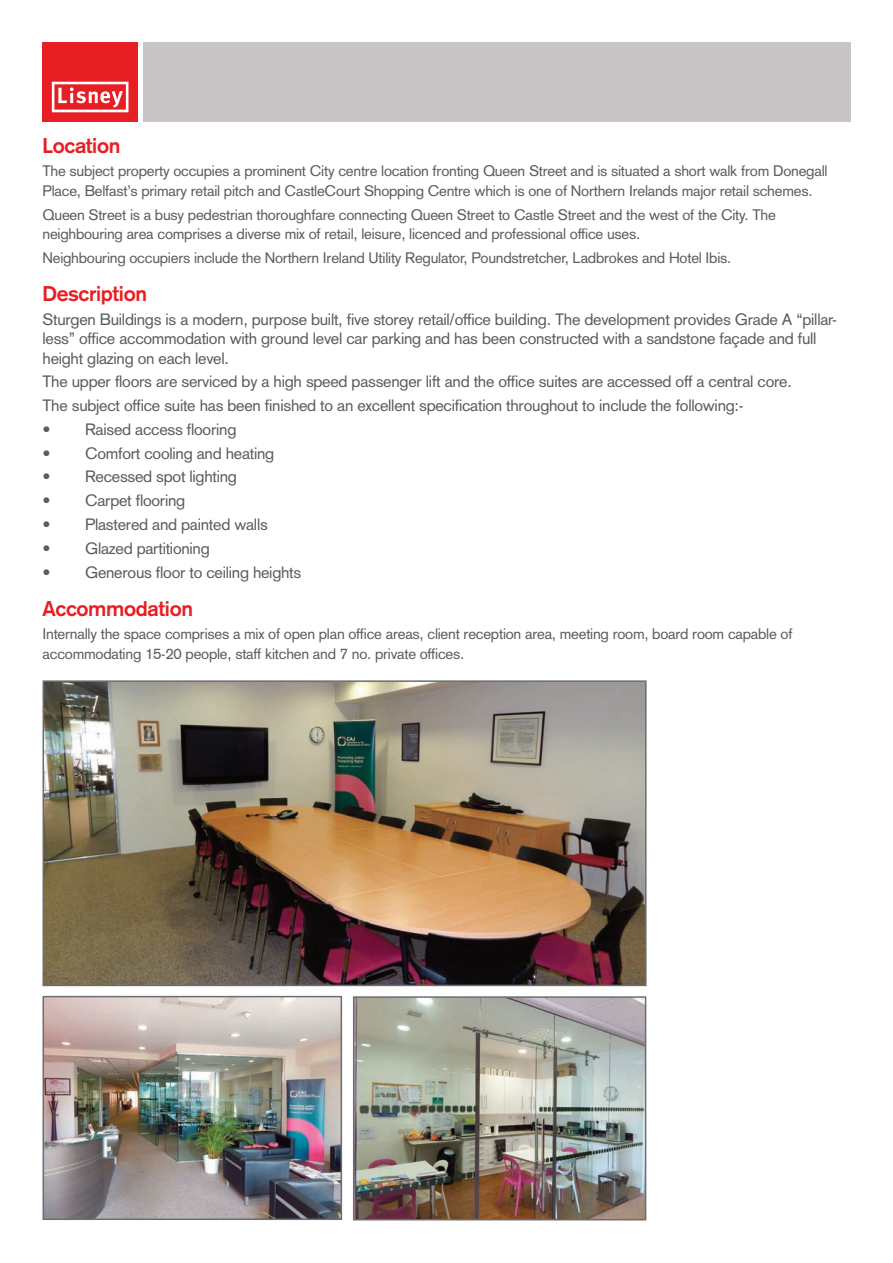
<style>
.page{position:relative;width:893px;height:1263px;background:#fff}
.page>*{position:absolute;margin:0;border:0;box-sizing:border-box;transform-origin:0 0}
.t1{font:700 21px "Akzidenz Grotesk";letter-spacing:-.015em;color:#e71e24}
.t2{font:16.2px/19.5px "Akzidenz Grotesk";letter-spacing:-.015em;color:#5c5b60}
.t3{font:15px/19.5px "Akzidenz Grotesk";letter-spacing:-.015em;color:#5c5b60}
</style>
<div class="page">
<img style="left:46px;top:999px;width:293px;height:218px">
<div style="left:43px;top:996px;width:299px;height:224px;border:2px solid #6c6d70"></div>
<img style="left:356px;top:999px;width:287px;height:218px">
<div style="left:353px;top:996px;width:293px;height:224px;border:2px solid #6c6d70"></div>
<img style="left:46px;top:683px;width:598px;height:300px">
<div style="left:43px;top:680px;width:604px;height:306px;border:2px solid #6c6d70"></div>
<div style="left:43px;top:43px;width:95px;height:79px;background:#e71e24"></div>
<svg style="left:51px;top:81px;width:78px;height:32px"></svg>
<div style="left:143px;top:43px;width:707px;height:79px;background:#c9c5c6"></div>
<h1 class="t1" style="left:43px;top:138px;width:79px">Location</h1>
<p class="t3" style="left:43px;top:163px;width:786px">The subject property occupies a prominent City centre location fronting Queen Street and is situated a short walk from Donegall<br>Place, Belfast’s primary retail pitch and CastleCourt Shopping Centre which is one of Northern Irelands major retail schemes.</p>
<p class="t3" style="left:43px;top:206px;width:735px">Queen Street is a busy pedestrian thoroughfare connecting Queen Street to Castle Street and the west of the City. The neighbouring area comprises a diverse mix of retail, leisure, licenced and professional office uses.</p>
<p class="t3" style="left:43px;top:249px;width:690px">Neighbouring occupiers include the Northern Ireland Utility Regulator, Poundstretcher, Ladbrokes and Hotel Ibis.</p>
<h1 class="t1" style="left:43px;top:286px;width:106px">Description</h1>
<p class="t2" style="left:43px;top:311px;width:796px">Sturgen Buildings is a modern, purpose built, five storey retail/office building. The development provides Grade A “pillar&shy;less” office accommodation with ground level car parking and has been constructed with a sandstone façade and full height glazing on each level.</p>
<p class="t2" style="left:43px;top:372px;width:751px;line-height:23.7px">The upper floors are serviced by a high speed passenger lift and the office suites are accessed off a central core.<br>The subject office suite has been finished to an excellent specification throughout to include the following:-</p>
<p class="t2" style="left:43px;top:421px;width:195px">• Raised access flooring</p>
<p class="t2" style="left:43px;top:445px;width:233px">• Comfort cooling and heating</p>
<p class="t2" style="left:43px;top:469px;width:196px">• Recessed spot lighting</p>
<p class="t2" style="left:43px;top:492px;width:144px">• Carpet flooring</p>
<p class="t2" style="left:43px;top:516px;width:227px">• Plastered and painted walls</p>
<p class="t2" style="left:43px;top:540px;width:169px">• Glazed partitioning</p>
<p class="t2" style="left:43px;top:564px;width:260px">• Generous floor to ceiling heights</p>
<h1 class="t1" style="left:43px;top:600px;width:152px">Accommodation</h1>
<p class="t3" style="left:43px;top:626px;width:751px">Internally the space comprises a mix of open plan office areas, client reception area, meeting room, board room capable of accommodating 15-20 people, staff kitchen and 7 no. private offices.</p>
</div>
